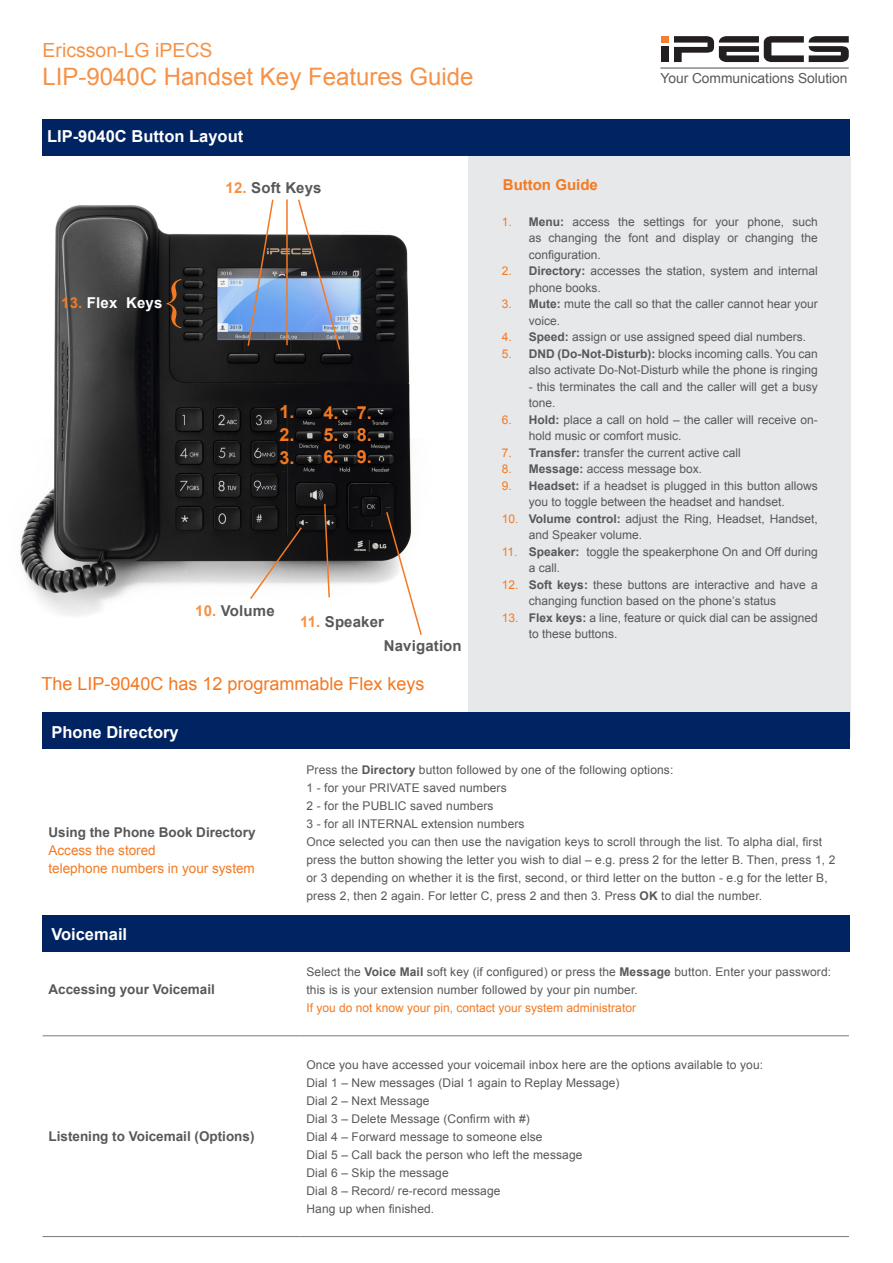
<style>
.page{position:relative;width:893px;height:1263px;background:#fff}
.page>*{position:absolute;margin:0;border:0;box-sizing:border-box;transform-origin:0 0}
.t1{font:54px "Times New Roman";color:#f47921}
.t2{font:24px "Arial";color:#f69146}
.t3{font:19.5px "Arial";color:#f69146}
.t4{font:18px "Arial";color:#f47921}
.t5{font:700 18px "Arial";color:#f47921}
.t6{font:700 16.5px "Arial";color:#fff}
.t7{font:700 15px "Arial";letter-spacing:.01em;color:#57585a}
.t8{font:700 15px "Arial";letter-spacing:.01em;color:#fff}
.t9{font:700 15px "Arial";color:#f47921}
.t10{font:13.8px "Arial";letter-spacing:-.005em;color:#57585a}
.t11{font:700 13.5px "Arial";color:#57585a}
.t12{font:13.5px/18px "Arial";color:#f47921}
.t13{font:12px/16.5px "Arial";letter-spacing:.01em;color:#57585a}
.t14{font:12px "Arial";color:#f47921}
.s1{color:#f69146}
.s2{color:#f47921}
.s3{font-weight:700}
</style>
<div class="page">
<img style="left:20px;top:205px;width:391px;height:411px">
<div style="left:661px;top:47px;width:7px;height:15px;background:#231f20"></div>
<div style="left:661px;top:36px;width:7px;height:7px;background:#f47f31"></div>
<svg style="left:674px;top:36px;width:175px;height:26px"></svg>
<div style="left:468px;top:156px;width:382px;height:582px;background:#e7e8e9"></div>
<hr style="left:660px;top:68px;width:189px;height:1px;background:#505052">
<div style="left:43px;top:712px;width:807px;height:37px;background:#002361"></div>
<div style="left:43px;top:119px;width:807px;height:37px;background:#002361"></div>
<svg style="left:247px;top:199px;width:27px;height:148px"></svg>
<svg style="left:385px;top:510px;width:37px;height:125px"></svg>
<hr style="left:286px;top:199px;width:2px;height:146px;background:#f47921">
<svg style="left:297px;top:199px;width:45px;height:152px"></svg>
<svg style="left:323px;top:502px;width:8px;height:97px"></svg>
<svg style="left:249px;top:526px;width:54px;height:75px"></svg>
<hr style="left:43px;top:1035px;width:257px;height:1px;background:#76787b">
<hr style="left:300px;top:1035px;width:549px;height:1px;background:#76787b">
<hr style="left:43px;top:1236px;width:257px;height:1px;background:#76787b">
<hr style="left:300px;top:1236px;width:549px;height:1px;background:#76787b">
<div style="left:43px;top:915px;width:807px;height:36px;background:#002361"></div>
<p class="t3" style="left:43px;top:37px;width:172px">Ericsson-LG iPECS</p>
<p class="t2" style="left:43px;top:61px;width:432px">LIP-9040C Handset Key Features Guide</p>
<p class="t6" style="left:47px;top:126px;width:198px">LIP-9040C Button Layout</p>
<p class="t7" style="left:226px;top:177px;width:97px"><span class="s1">12.</span> Soft Keys</p>
<p class="t1" style="left:186px;top:347px;width:27px;rotate:-180deg">}</p>
<p class="t8" style="left:61px;top:293px;width:103px"><span class="s2">13.</span> Flex Keys</p>
<p class="t5" style="left:279px;top:400px;width:17px">1.</p>
<p class="t5" style="left:279px;top:423px;width:17px">2.</p>
<p class="t5" style="left:279px;top:446px;width:17px">3.</p>
<p class="t5" style="left:323px;top:400px;width:17px">4.</p>
<p class="t5" style="left:323px;top:422px;width:17px">5.</p>
<p class="t5" style="left:323px;top:445px;width:17px">6.</p>
<p class="t5" style="left:357px;top:401px;width:17px">7.</p>
<p class="t5" style="left:357px;top:422px;width:17px">8.</p>
<p class="t5" style="left:357px;top:445px;width:17px">9.</p>
<p class="t7" style="left:195px;top:601px;width:81px"><span class="s1">10.</span> Volume</p>
<p class="t7" style="left:300px;top:612px;width:86px"><span class="s1">11.</span> Speaker</p>
<p class="t7" style="left:384px;top:636px;width:80px">Navigation</p>
<p class="t4" style="left:41px;top:672px;width:385px">The LIP-9040C has 12 programmable Flex keys</p>
<p class="t6" style="left:51px;top:721px;width:129px">Phone Directory</p>
<p class="t9" style="left:503px;top:174px;width:96px">Button Guide</p>
<p class="t10" style="left:660px;top:69px;width:189px">Your Communications Solution</p>
<p class="t13" style="left:529px;top:213px;width:291px;text-align:justify;text-indent:-27px"><span class="s2">1.</span> <span class="s3">Menu:</span> access the settings for your phone, such as changing the font and display or changing the configuration.</p>
<p class="t13" style="left:529px;top:263px;width:291px;text-indent:-27px"><span class="s2">2.</span> <span class="s3">Directory:</span> accesses the station, system and internal phone books.</p>
<p class="t13" style="left:529px;top:296px;width:291px;text-indent:-27px"><span class="s2">3.</span> <span class="s3">Mute:</span> mute the call so that the caller cannot hear your voice.</p>
<p class="t13" style="left:502px;top:329px;width:306px"><span class="s2">4.</span> <span class="s3">Speed:</span> assign or use assigned speed dial numbers.</p>
<p class="t13" style="left:502px;top:345px;width:318px;text-align:right"><span class="s2">5.</span> <span class="s3">DND (Do-Not-Disturb):</span> blocks incoming calls. You can also activate Do-Not-Disturb while the phone is ringing</p>
<p class="t13" style="left:529px;top:378px;width:291px">- this terminates the call and the caller will get a busy tone.</p>
<p class="t13" style="left:529px;top:411px;width:291px;text-indent:-27px"><span class="s2">6.</span> <span class="s3">Hold:</span> place a call on hold – the caller will receive on&shy;hold music or comfort music.</p>
<p class="t13" style="left:502px;top:444px;width:241px"><span class="s2">7.</span> <span class="s3">Transfer:</span> transfer the current active call</p>
<p class="t13" style="left:502px;top:461px;width:202px"><span class="s2">8.</span> <span class="s3">Message:</span> access message box.</p>
<p class="t13" style="left:502px;top:477px;width:318px;text-align:center"><span class="s2">9.</span> <span class="s3">Headset:</span> if a headset is plugged in this button allows you to toggle between the headset and handset.</p>
<p class="t13" style="left:529px;top:510px;width:291px;text-indent:-27px"><span class="s2">10.</span> <span class="s3">Volume control:</span> adjust the Ring, Headset, Handset, and Speaker volume.</p>
<p class="t13" style="left:529px;top:543px;width:291px;text-indent:-27px"><span class="s2">11.</span> <span class="s3">Speaker:</span> toggle the speakerphone On and Off during a call.</p>
<p class="t13" style="left:529px;top:576px;width:291px;text-indent:-27px"><span class="s2">12.</span> <span class="s3">Soft keys:</span> these buttons are interactive and have a changing function based on the phone’s status</p>
<p class="t13" style="left:529px;top:609px;width:291px;text-indent:-27px"><span class="s2">13.</span> <span class="s3">Flex keys:</span> a line, feature or quick dial can be assigned to these buttons.</p>
<p class="t11" style="left:49px;top:824px;width:209px">Using the Phone Book Directory</p>
<p class="t12" style="left:49px;top:842px;width:208px">Access the stored<br>telephone numbers in your system</p>
<p class="t6" style="left:51px;top:923px;width:77px">Voicemail</p>
<p class="t11" style="left:49px;top:980px;width:168px">Accessing your Voicemail</p>
<p class="t11" style="left:49px;top:1127px;width:208px">Listening to Voicemail (Options)</p>
<p class="t13" style="left:306px;top:761px;width:368px">Press the <span class="s3">Directory</span> button followed by one of the following options:</p>
<p class="t13" style="left:306px;top:779px;width:202px">1 - for your PRIVATE saved numbers</p>
<p class="t13" style="left:306px;top:797px;width:189px">2 - for the PUBLIC saved numbers</p>
<p class="t13" style="left:306px;top:815px;width:220px">3 - for all INTERNAL extension numbers</p>
<p class="t13" style="left:306px;top:833px;width:530px;line-height:18px">Once selected you can then use the navigation keys to scroll through the list. To alpha dial, first press the button showing the letter you wish to dial – e.g. press 2 for the letter B. Then, press 1, 2 or 3 depending on whether it is the first, second, or third letter on the button - e.g for the letter B, press 2, then 2 again. For letter C, press 2 and then 3. Press <span class="s3">OK</span> to dial the number.</p>
<p class="t13" style="left:306px;top:963px;width:526px;line-height:18px">Select the <span class="s3">Voice Mail</span> soft key (if configured) or press the <span class="s3">Message</span> button. Enter your password: this is is your extension number followed by your pin number.</p>
<p class="t14" style="left:306px;top:1000px;width:331px">If you do not know your pin, contact your system administrator</p>
<p class="t13" style="left:306px;top:1056px;width:458px">Once you have accessed your voicemail inbox here are the options available to you:</p>
<p class="t13" style="left:306px;top:1074px;width:315px">Dial 1 – New messages (Dial 1 again to Replay Message)</p>
<p class="t13" style="left:306px;top:1092px;width:125px">Dial 2 – Next Message</p>
<p class="t13" style="left:306px;top:1110px;width:225px">Dial 3 – Delete Message (Confirm with #)</p>
<p class="t13" style="left:306px;top:1128px;width:238px">Dial 4 – Forward message to someone else</p>
<p class="t13" style="left:306px;top:1146px;width:278px">Dial 5 – Call back the person who left the message</p>
<p class="t13" style="left:306px;top:1164px;width:144px">Dial 6 – Skip the message</p>
<p class="t13" style="left:306px;top:1182px;width:196px">Dial 8 – Record/ re-record message</p>
<p class="t13" style="left:306px;top:1200px;width:129px">Hang up when finished.</p>
</div>
